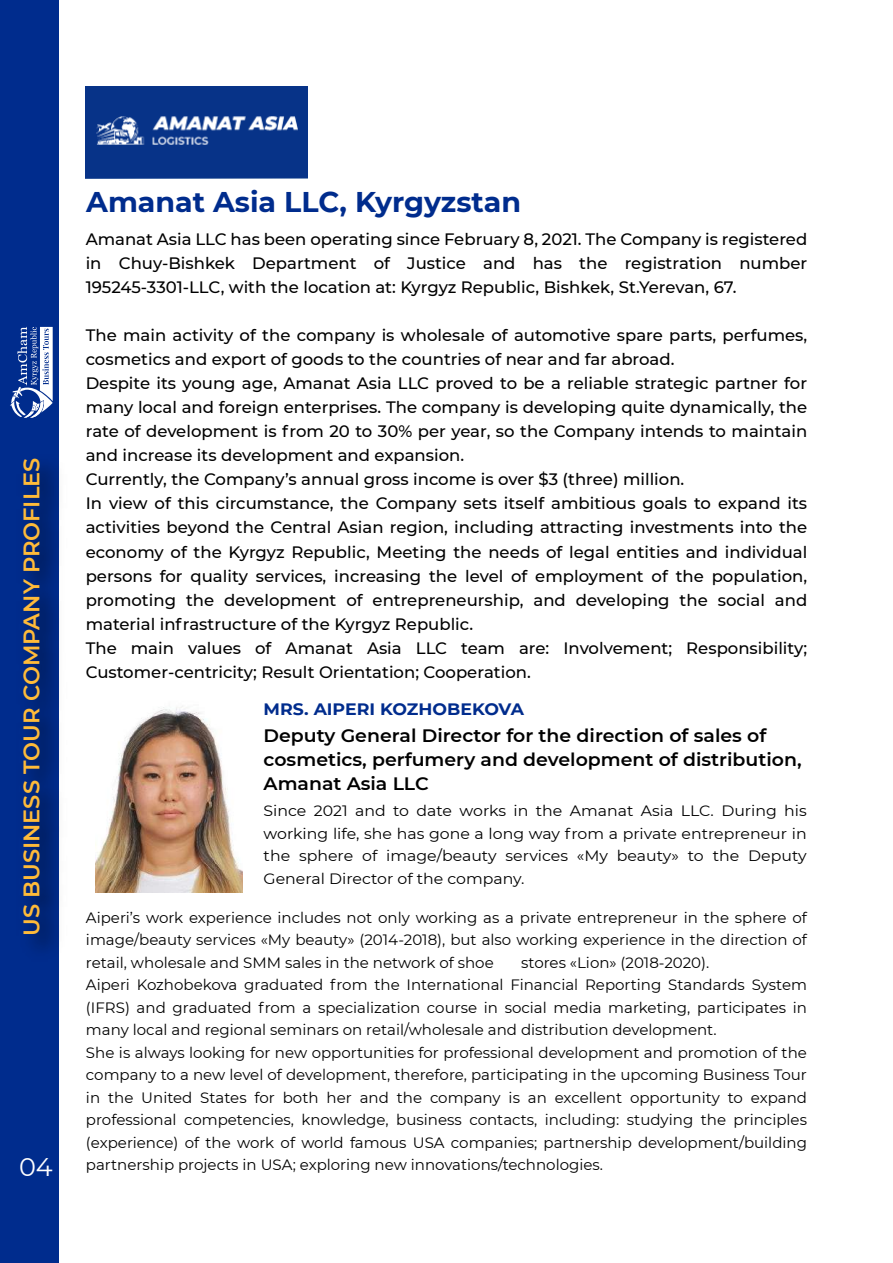
<style>
.page{position:relative;width:893px;height:1263px;background:#fff}
.page>*{position:absolute;margin:0;border:0;box-sizing:border-box;transform-origin:0 0}
.t1{font:700 28.5px "Montserrat";color:#002c8d}
.t2{font:25.5px "Montserrat";color:#fff}
.t3{font:600 22.5px "Montserrat";color:#ffbb39}
.t4{font:600 18px/24px "Montserrat";color:#000;scale:1.05 1}
.t5{font:500 16.5px/24px "Montserrat";color:#000;text-align:justify}
.t6{font:700 16.5px "Montserrat";color:#002c8d;scale:1.05 1}
.t7{font:15px/22.5px "Montserrat";color:#000;text-align:justify}
.t8{font:15px/22.5px "Montserrat";color:#000;text-align:justify;scale:1.05 1}
</style>
<div class="page">
<div style="left:0;top:0;width:58px;height:1263px;background:#002c8d"></div>
<svg style="left:10px;top:327px;width:43px;height:91px"></svg>
<img style="left:27px;top:446px;width:33px;height:523px">
<img style="left:95px;top:706px;width:148px;height:186px">
<img style="left:86px;top:87px;width:222px;height:92px">
<h3 class="t3" style="left:15px;top:936px;width:480px;rotate:-90deg">US BUSINESS TOUR COMPANY PROFILES</h3>
<h1 class="t1" style="left:86px;top:181px;width:437px">Amanat Asia LLC, Kyrgyzstan</h1>
<p class="t5" style="left:86px;top:227px;width:723px">Amanat Asia LLC has been operating since February 8, 2021. The Company is registered in Chuy-Bishkek Department of Justice and has the registration number 195245-3301-LLC, with the location at: Kyrgyz Republic, Bishkek, St.Yerevan, 67.</p>
<p class="t5" style="left:86px;top:323px;width:723px;text-align:left">The main activity of the company is wholesale of automotive spare parts, perfumes, cosmetics and export of goods to the countries of near and far abroad.<br>Despite its young age, Amanat Asia LLC proved to be a reliable strategic partner for many local and foreign enterprises. The company is developing quite dynamically, the rate of development is from 20 to 30% per year, so the Company intends to maintain and increase its development and expansion.<br>Currently, the Company’s annual gross income is over $3 (three) million.<br>In view of this circumstance, the Company sets itself ambitious goals to expand its activities beyond the Central Asian region, including attracting investments into the economy of the Kyrgyz Republic, Meeting the needs of legal entities and individual persons for quality services, increasing the level of employment of the population, promoting the development of entrepreneurship, and developing the social and material infrastructure of the Kyrgyz Republic.<br>The main values of Amanat Asia LLC team are: Involvement; Responsibility; Customer-centricity; Result Orientation; Cooperation.</p>
<p class="t6" style="left:264px;top:698px;width:250px">MRS. AIPERI KOZHOBEKOVA</p>
<p class="t4" style="left:264px;top:723px;width:514px">Deputy General Director for the direction of sales of cosmetics, perfumery and development of distribution,<br>Amanat Asia LLC</p>
<p class="t8" style="left:264px;top:799px;width:519px">Since 2021 and to date works in the Amanat Asia LLC. During his working life, she has gone a long way from a private entrepreneur in the sphere of image/beauty services «My beauty» to the Deputy General Director of the company.</p>
<p class="t7" style="left:86px;top:905px;width:723px">Aiperi’s work experience includes not only working as a private entrepreneur in the sphere of image/beauty services «My beauty» (2014-2018), but also working experience in the direction of retail, wholesale and SMM sales in the network of shoe</p>
<p class="t7" style="left:86px;top:950px;width:722px;text-align:left;text-indent:435px">stores «Lion» (2018-2020).<br>Aiperi Kozhobekova graduated from the International Financial Reporting Standards System (IFRS) and graduated from a specialization course in social media marketing, participates in many local and regional seminars on retail/wholesale and distribution development.<br>She is always looking for new opportunities for professional development and promotion of the company to a new level of development, therefore, participating in the upcoming Business Tour in the United States for both her and the company is an excellent opportunity to expand professional competencies, knowledge, business contacts, including: studying the principles (experience) of the work of world famous USA companies; partnership development/building</p>
<h2 class="t2" style="left:19px;top:1149px;width:35px">04</h2>
<p class="t7" style="left:86px;top:1153px;width:519px">partnership projects in USA; exploring new innovations/technologies.</p>
</div>
